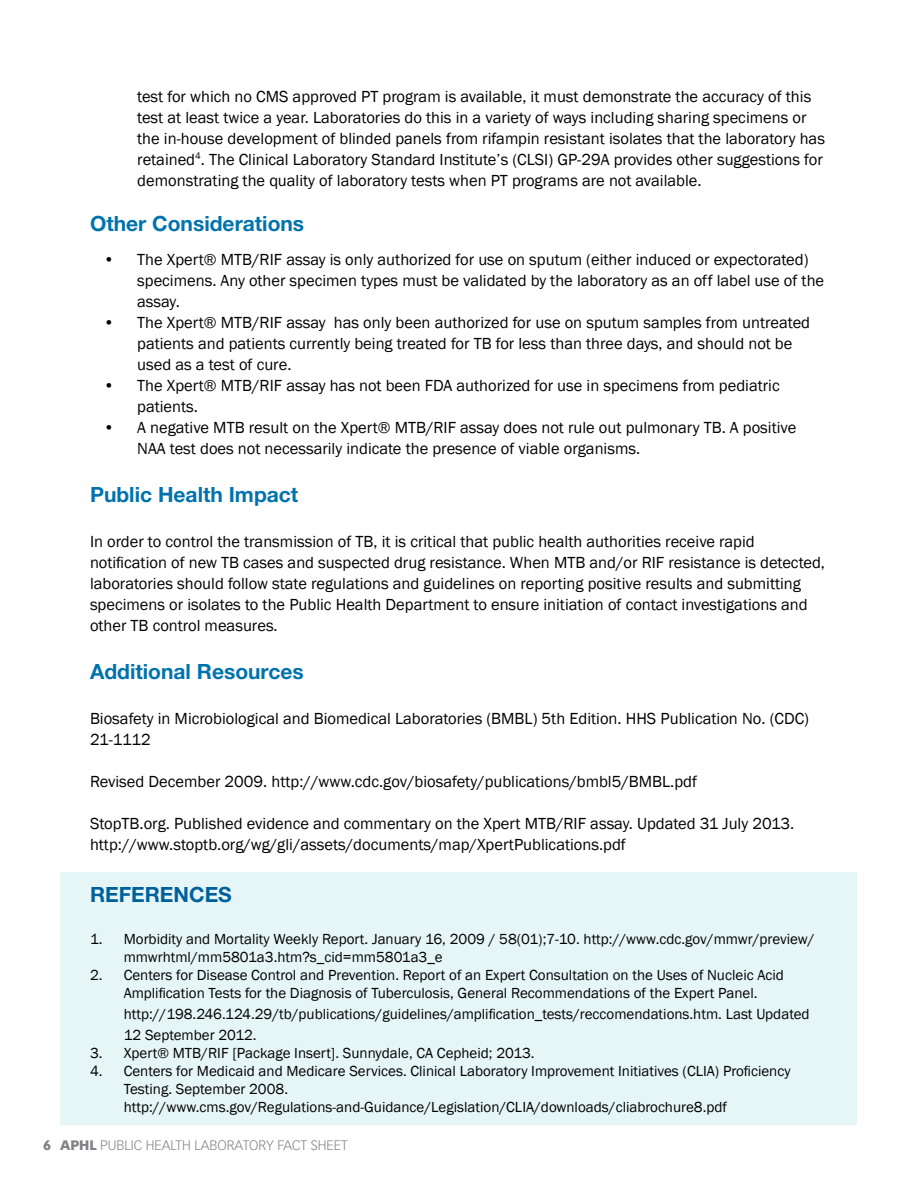
<style>
.page{position:relative;width:918px;height:1188px;background:#fff}
.page>*{position:absolute;margin:0;border:0;box-sizing:border-box;transform-origin:0 0}
.t1{font:700 21px "Helvetica Neue LT Std";color:#0073ae}
.t2{font:700 21px "Helvetica Neue LT Std";color:#00609c}
.t3{font:16.5px/21px "Franklin Gothic";color:#000}
.t4{font:15px/18px "Franklin Gothic";color:#000}
.t5{font:300 13.5px "Vectora LT Std";color:#808285}
.s1{font-weight:900}
</style>
<div class="page">
<div style="left:60px;top:873px;width:797px;height:252px;background:#e6f5f6"></div>
<p class="t3" style="left:137px;top:86px;width:689px">test for which no CMS approved PT program is available, it must demonstrate the accuracy of this test at least twice a year. Laboratories do this in a variety of ways including sharing specimens or the in-house development of blinded panels from rifampin resistant isolates that the laboratory has retained<sup>4</sup>. The Clinical Laboratory Standard Institute’s (CLSI) GP-29A provides other suggestions for demonstrating the quality of laboratory tests when PT programs are not available.</p>
<p class="t1" style="left:90px;top:210px;width:216px">Other Considerations</p>
<p class="t3" style="left:137px;top:249px;width:688px;text-indent:-34px">• The Xpert® MTB/RIF assay is only authorized for use on sputum (either induced or expectorated) specimens. Any other specimen types must be validated by the laboratory as an off label use of the assay.</p>
<p class="t3" style="left:137px;top:312px;width:674px;text-indent:-34px">• The Xpert® MTB/RIF assay has only been authorized for use on sputum samples from untreated patients and patients currently being treated for TB for less than three days, and should not be used as a test of cure.</p>
<p class="t3" style="left:137px;top:375px;width:644px;text-indent:-34px">• The Xpert® MTB/RIF assay has not been FDA authorized for use in specimens from pediatric patients.</p>
<p class="t3" style="left:137px;top:417px;width:661px;text-indent:-34px">• A negative MTB result on the Xpert® MTB/RIF assay does not rule out pulmonary TB. A positive<br>NAA test does not necessarily indicate the presence of viable organisms.</p>
<p class="t1" style="left:90px;top:482px;width:210px">Public Health Impact</p>
<p class="t3" style="left:90px;top:531px;width:737px">In order to control the transmission of TB, it is critical that public health authorities receive rapid notification of new TB cases and suspected drug resistance. When MTB and/or RIF resistance is detected, laboratories should follow state regulations and guidelines on reporting positive results and submitting specimens or isolates to the Public Health Department to ensure initiation of contact investigations and other TB control measures.</p>
<p class="t1" style="left:90px;top:659px;width:215px">Additional Resources</p>
<p class="t3" style="left:90px;top:708px;width:721px">Biosafety in Microbiological and Biomedical Laboratories (BMBL) 5th Edition. HHS Publication No. (CDC)<br>21-1112</p>
<p class="t3" style="left:90px;top:771px;width:609px">Revised December 2009. http://www.cdc.gov/biosafety/publications/bmbl5/BMBL.pdf</p>
<p class="t3" style="left:90px;top:813px;width:706px">StopTB.org. Published evidence and commentary on the Xpert MTB/RIF assay. Updated 31 July 2013. http://www.stoptb.org/wg/gli/assets/documents/map/XpertPublications.pdf</p>
<p class="t2" style="left:90px;top:881px;width:129px">REFERENCES</p>
<p class="t4" style="left:124px;top:930px;width:692px;text-indent:-34px">1. Morbidity and Mortality Weekly Report. January 16, 2009 / 58(01);7-10. http://www.cdc.gov/mmwr/preview/ mmwrhtml/mm5801a3.htm?s_cid=mm5801a3_e</p>
<p class="t4" style="left:90px;top:966px;width:695px;text-align:center">2. Centers for Disease Control and Prevention. Report of an Expert Consultation on the Uses of Nucleic Acid<br>Amplification Tests for the Diagnosis of Tuberculosis, General Recommendations of the Expert Panel.</p>
<p class="t4" style="left:124px;top:1004px;width:687px;line-height:21px">http://198.246.124.29/tb/publications/guidelines/amplification_tests/reccomendations.htm. Last Updated<br>12 September 2012.</p>
<p class="t4" style="left:90px;top:1044px;width:446px">3. Xpert® MTB/RIF [Package Insert]. Sunnydale, CA Cepheid; 2013.</p>
<p class="t4" style="left:124px;top:1062px;width:668px;text-indent:-34px">4. Centers for Medicaid and Medicare Services. Clinical Laboratory Improvement Initiatives (CLIA) Proficiency<br>Testing. September 2008. http://www.cms.gov/Regulations-and-Guidance/Legislation/CLIA/downloads/cliabrochure8.pdf</p>
<p class="t5" style="left:43px;top:1137px;width:306px"><span class="s1">6 APHL</span> PUBLIC H EALTH LABORATORY FACT SHEET</p>
</div>
